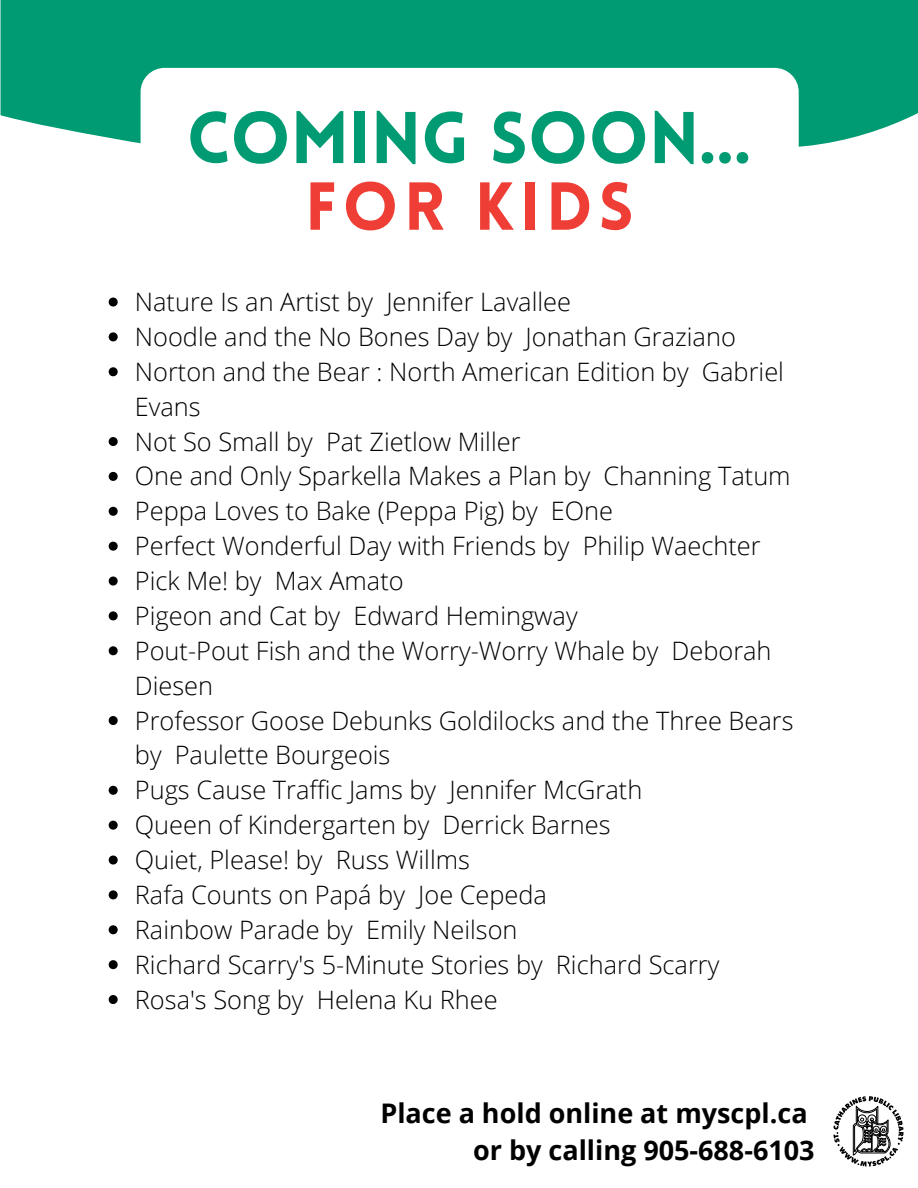
<style>
.page{position:relative;width:918px;height:1188px;background:#fff}
.page>*{position:absolute;margin:0;border:0;box-sizing:border-box;transform-origin:0 0}
.t1{font:900 71.55px "Lovelo";color:#009b72}
.t2{font:900 66.3px "Lovelo";letter-spacing:.085em;color:#ef3e36}
.t3{font:700 27px/37.2px "Open Sans";color:#000;text-align:right}
.t4{font:300 25.35px/34.8px "Open Sans";color:#000}
</style>
<div class="page">
<div style="left:1px;top:0;width:917px;height:147px;background:#009b72"></div>
<div style="left:141px;top:68px;width:658px;height:238px;background:#fff;border-radius:24px"></div>
<svg style="left:833px;top:1096px;width:71px;height:71px"></svg>
<svg style="left:109px;top:298px;width:9px;height:9px"></svg>
<svg style="left:109px;top:332px;width:9px;height:9px"></svg>
<svg style="left:109px;top:367px;width:9px;height:9px"></svg>
<svg style="left:109px;top:437px;width:9px;height:9px"></svg>
<svg style="left:109px;top:472px;width:9px;height:9px"></svg>
<svg style="left:109px;top:507px;width:9px;height:9px"></svg>
<svg style="left:109px;top:542px;width:9px;height:9px"></svg>
<svg style="left:109px;top:577px;width:9px;height:9px"></svg>
<svg style="left:109px;top:611px;width:9px;height:9px"></svg>
<svg style="left:109px;top:646px;width:9px;height:9px"></svg>
<svg style="left:109px;top:716px;width:9px;height:9px"></svg>
<svg style="left:109px;top:786px;width:9px;height:9px"></svg>
<svg style="left:109px;top:821px;width:9px;height:9px"></svg>
<svg style="left:109px;top:856px;width:9px;height:9px"></svg>
<svg style="left:109px;top:890px;width:9px;height:9px"></svg>
<svg style="left:109px;top:925px;width:9px;height:9px"></svg>
<svg style="left:109px;top:960px;width:9px;height:9px"></svg>
<svg style="left:109px;top:995px;width:9px;height:9px"></svg>
<h1 class="t1" style="left:187px;top:109px;width:566px">COMING SOON...</h1>
<h2 class="t2" style="left:305px;top:180px;width:330px">FOR KIDS</h2>
<p class="t4" style="left:135px;top:284px;width:660px">Nature Is an Artist by Jennifer Lavallee<br>Noodle and the No Bones Day by Jonathan Graziano Norton and the Bear : North American Edition by Gabriel Evans<br>Not So Small by Pat Zietlow Miller<br>One and Only Sparkella Makes a Plan by Channing Tatum Peppa Loves to Bake (Peppa Pig) by EOne<br>Perfect Wonderful Day with Friends by Philip Waechter Pick Me! by Max Amato<br>Pigeon and Cat by Edward Hemingway<br>Pout-Pout Fish and the Worry-Worry Whale by Deborah Diesen<br>Professor Goose Debunks Goldilocks and the Three Bears by Paulette Bourgeois<br>Pugs Cause Traffic Jams by Jennifer McGrath<br>Queen of Kindergarten by Derrick Barnes<br>Quiet, Please! by Russ Willms<br>Rafa Counts on Papá by Joe Cepeda<br>Rainbow Parade by Emily Neilson<br>Richard Scarry's 5-Minute Stories by Richard Scarry Rosa's Song by Helena Ku Rhee</p>
<p class="t3" style="left:380px;top:1094px;width:436px">Place a hold online at myscpl.ca or by calling 905-688-6103</p>
</div>
